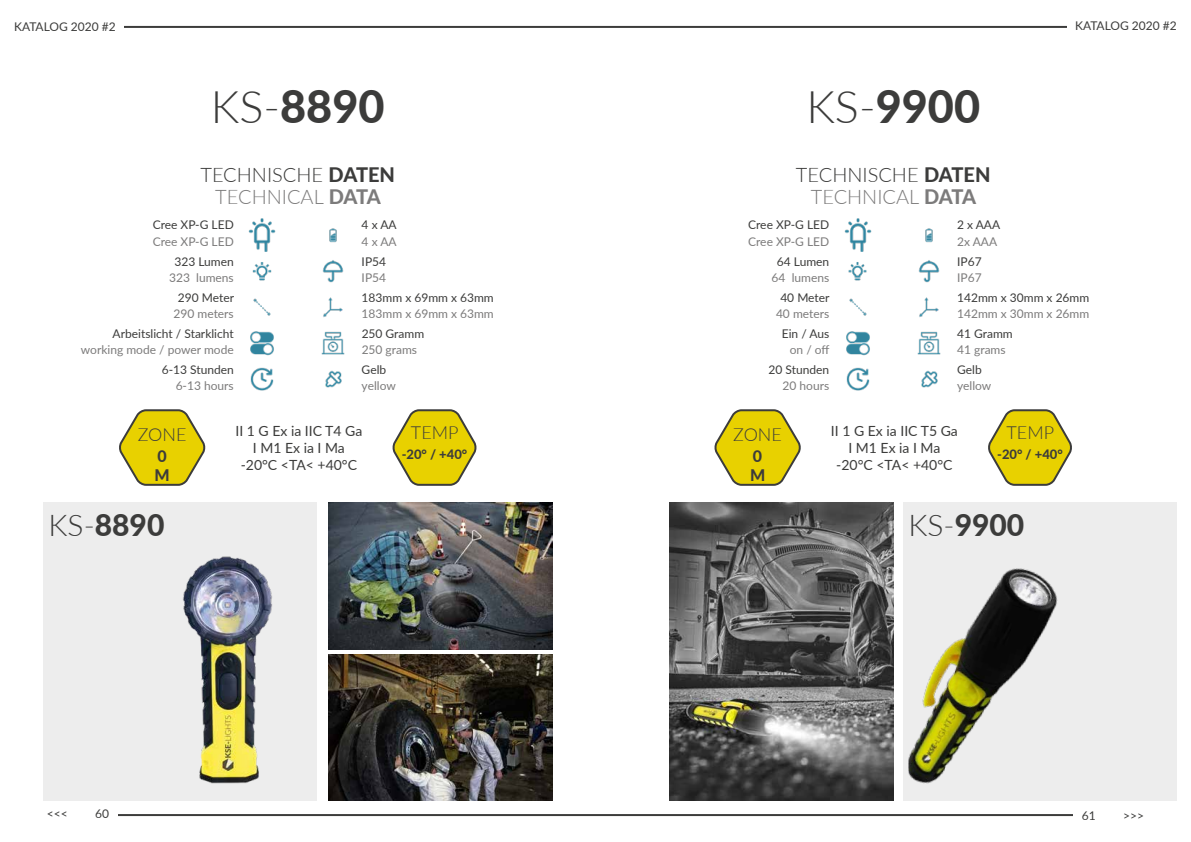
<style>
.page{position:relative;width:1191px;height:842px;background:#fff}
.page>*{position:absolute;margin:0;border:0;box-sizing:border-box;transform-origin:0 0}
.t1{font:800 45px "Lato";color:#3c3c3b}
.t2{font:800 30px "Lato";color:#3c3c3b}
.t3{font:300 20px/21.3px "Lato";color:#3c3c3b;text-align:center}
.t4{font:300 18px "Lato";color:#3c3c3b}
.t5{font:800 16px/19.2px "Lato";color:#3c3c3b}
.t6{font:14px/16.8px "Lato";color:#3c3c3b;text-align:center}
.t7{font:800 13px "Lato";color:#3c3c3b}
.t8{font:12px "Lato";color:#3c3c3b}
.t9{font:12px "Lato";color:#7c7b7b}
.s1{font-weight:300}
.s2{font-weight:800}
.s3{color:#7c7b7b}
.s4{font-weight:800;color:#7c7b7b}
</style>
<div class="page">
<hr style="left:118px;top:814px;width:955px;height:2px;background:#3c3c3b">
<hr style="left:124px;top:26px;width:943px;height:2px;background:#3c3c3b">
<img style="left:329px;top:228px;width:8px;height:15px">
<img style="left:322px;top:260px;width:22px;height:23px">
<img style="left:323px;top:297px;width:20px;height:20px">
<img style="left:248px;top:218px;width:28px;height:33px">
<img style="left:252px;top:262px;width:20px;height:19px">
<img style="left:253px;top:298px;width:18px;height:18px">
<img style="left:321px;top:331px;width:24px;height:24px">
<img style="left:250px;top:331px;width:24px;height:25px">
<img style="left:325px;top:370px;width:17px;height:18px">
<img style="left:250px;top:367px;width:24px;height:24px">
<div style="left:43px;top:502px;width:274px;height:299px;background:#ededed"></div>
<img style="left:183px;top:556px;width:89px;height:228px">
<img style="left:925px;top:228px;width:8px;height:15px">
<img style="left:918px;top:260px;width:22px;height:23px">
<img style="left:919px;top:297px;width:20px;height:20px">
<img style="left:844px;top:218px;width:28px;height:33px">
<img style="left:848px;top:262px;width:19px;height:19px">
<img style="left:849px;top:298px;width:18px;height:18px">
<img style="left:917px;top:331px;width:24px;height:24px">
<img style="left:846px;top:331px;width:24px;height:25px">
<img style="left:921px;top:370px;width:17px;height:18px">
<img style="left:846px;top:367px;width:24px;height:24px">
<div style="left:903px;top:502px;width:273px;height:299px;background:#ededed"></div>
<svg style="left:392px;top:409px;width:85px;height:77px"></svg>
<svg style="left:988px;top:409px;width:84px;height:77px"></svg>
<img style="left:329px;top:502px;width:223px;height:147px">
<svg style="left:714px;top:409px;width:87px;height:77px"></svg>
<img style="left:669px;top:502px;width:224px;height:299px">
<img style="left:908px;top:568px;width:150px;height:216px">
<svg style="left:119px;top:409px;width:87px;height:77px"></svg>
<img style="left:329px;top:655px;width:223px;height:146px">
<p class="t8" style="left:14px;top:18px;width:103px">KATALOG 2020 #2</p>
<p class="t8" style="left:1075px;top:17px;width:103px">KATALOG 2020 #2</p>
<h1 class="t1" style="left:211px;top:73px;width:175px"><span class="s1">KS-</span>8890</h1>
<h1 class="t1" style="left:806px;top:73px;width:175px"><span class="s1">KS-</span>9900</h1>
<h3 class="t3" style="left:200px;top:164px;width:196px">TECHNISCHE <span class="s2">DATEN<br></span><span class="s3">TECHNICAL</span> <span class="s4">DATA</span></h3>
<h3 class="t3" style="left:796px;top:164px;width:196px">TECHNISCHE <span class="s2">DATEN<br></span><span class="s3">TECHNICAL</span> <span class="s4">DATA</span></h3>
<p class="t8" style="left:153px;top:216px;width:83px">Cree XP-G LED</p>
<p class="t9" style="left:153px;top:233px;width:83px">Cree XP-G LED</p>
<p class="t8" style="left:362px;top:216px;width:36px">4 x AA</p>
<p class="t9" style="left:362px;top:233px;width:36px">4 x AA</p>
<p class="t8" style="left:748px;top:216px;width:83px">Cree XP-G LED</p>
<p class="t9" style="left:748px;top:233px;width:83px">Cree XP-G LED</p>
<p class="t8" style="left:957px;top:216px;width:45px">2 x AAA</p>
<p class="t9" style="left:957px;top:233px;width:41px">2x AAA</p>
<p class="t8" style="left:174px;top:253px;width:61px">323 Lumen</p>
<p class="t9" style="left:169px;top:269px;width:66px">323 lumens</p>
<p class="t8" style="left:178px;top:289px;width:58px">290 Meter</p>
<p class="t9" style="left:173px;top:305px;width:62px">290 meters</p>
<p class="t8" style="left:362px;top:253px;width:26px">IP54</p>
<p class="t9" style="left:362px;top:269px;width:26px">IP54</p>
<p class="t8" style="left:362px;top:289px;width:134px">183mm x 69mm x 63mm</p>
<p class="t9" style="left:362px;top:305px;width:134px">183mm x 69mm x 63mm</p>
<p class="t8" style="left:777px;top:253px;width:54px">64 Lumen</p>
<p class="t8" style="left:957px;top:253px;width:26px">IP67</p>
<p class="t9" style="left:771px;top:269px;width:59px">64 lumens</p>
<p class="t9" style="left:957px;top:269px;width:26px">IP67</p>
<p class="t8" style="left:780px;top:289px;width:51px">40 Meter</p>
<p class="t8" style="left:957px;top:289px;width:134px">142mm x 30mm x 26mm</p>
<p class="t9" style="left:776px;top:305px;width:55px">40 meters</p>
<p class="t9" style="left:957px;top:305px;width:134px">142mm x 30mm x 26mm</p>
<p class="t8" style="left:113px;top:325px;width:123px">Arbeitslicht / Starklicht</p>
<p class="t9" style="left:81px;top:341px;width:154px">working mode / power mode</p>
<p class="t8" style="left:362px;top:325px;width:64px">250 Gramm</p>
<p class="t9" style="left:362px;top:341px;width:57px">250 grams</p>
<p class="t8" style="left:782px;top:325px;width:49px">Ein / Aus</p>
<p class="t9" style="left:790px;top:341px;width:41px">on / off</p>
<p class="t8" style="left:957px;top:325px;width:57px">41 Gramm</p>
<p class="t9" style="left:957px;top:341px;width:50px">41 grams</p>
<p class="t8" style="left:162px;top:361px;width:74px">6-13 Stunden</p>
<p class="t9" style="left:176px;top:377px;width:60px">6-13 hours</p>
<p class="t8" style="left:362px;top:361px;width:26px">Gelb</p>
<p class="t9" style="left:362px;top:377px;width:36px">yellow</p>
<p class="t8" style="left:768px;top:361px;width:62px">20 Stunden</p>
<p class="t9" style="left:782px;top:377px;width:48px">20 hours</p>
<p class="t8" style="left:957px;top:361px;width:26px">Gelb</p>
<p class="t9" style="left:957px;top:377px;width:36px">yellow</p>
<h3 class="t4" style="left:138px;top:422px;width:50px">ZONE</h3>
<h3 class="t5" style="left:154px;top:446px;width:17px">0<br>M</h3>
<p class="t6" style="left:235px;top:422px;width:128px">II 1 G Ex ia IIC T4 Ga<br>I M1 Ex ia I Ma -20°C &lt;TA&lt; +40°C</p>
<h3 class="t4" style="left:411px;top:420px;width:49px">TEMP</h3>
<p class="t7" style="left:402px;top:445px;width:67px">-20° / +40°</p>
<h3 class="t4" style="left:733px;top:422px;width:50px">ZONE</h3>
<h3 class="t5" style="left:750px;top:446px;width:17px">0<br>M</h3>
<p class="t6" style="left:831px;top:422px;width:128px">II 1 G Ex ia IIC T5 Ga<br>I M1 Ex ia I Ma -20°C &lt;TA&lt; +40°C</p>
<h3 class="t4" style="left:1006px;top:420px;width:49px">TEMP</h3>
<p class="t7" style="left:997px;top:445px;width:67px">-20° / +40°</p>
<h2 class="t2" style="left:49px;top:502px;width:117px"><span class="s1">KS-</span>8890</h2>
<h2 class="t2" style="left:908px;top:502px;width:117px"><span class="s1">KS-</span>9900</h2>
<p class="t8" style="left:47px;top:805px;width:22px">&lt;&lt;&lt;</p>
<p class="t8" style="left:95px;top:805px;width:15px">60</p>
<p class="t8" style="left:1081px;top:807px;width:15px">61</p>
<p class="t8" style="left:1123px;top:807px;width:22px">&gt;&gt;&gt;</p>
</div>
